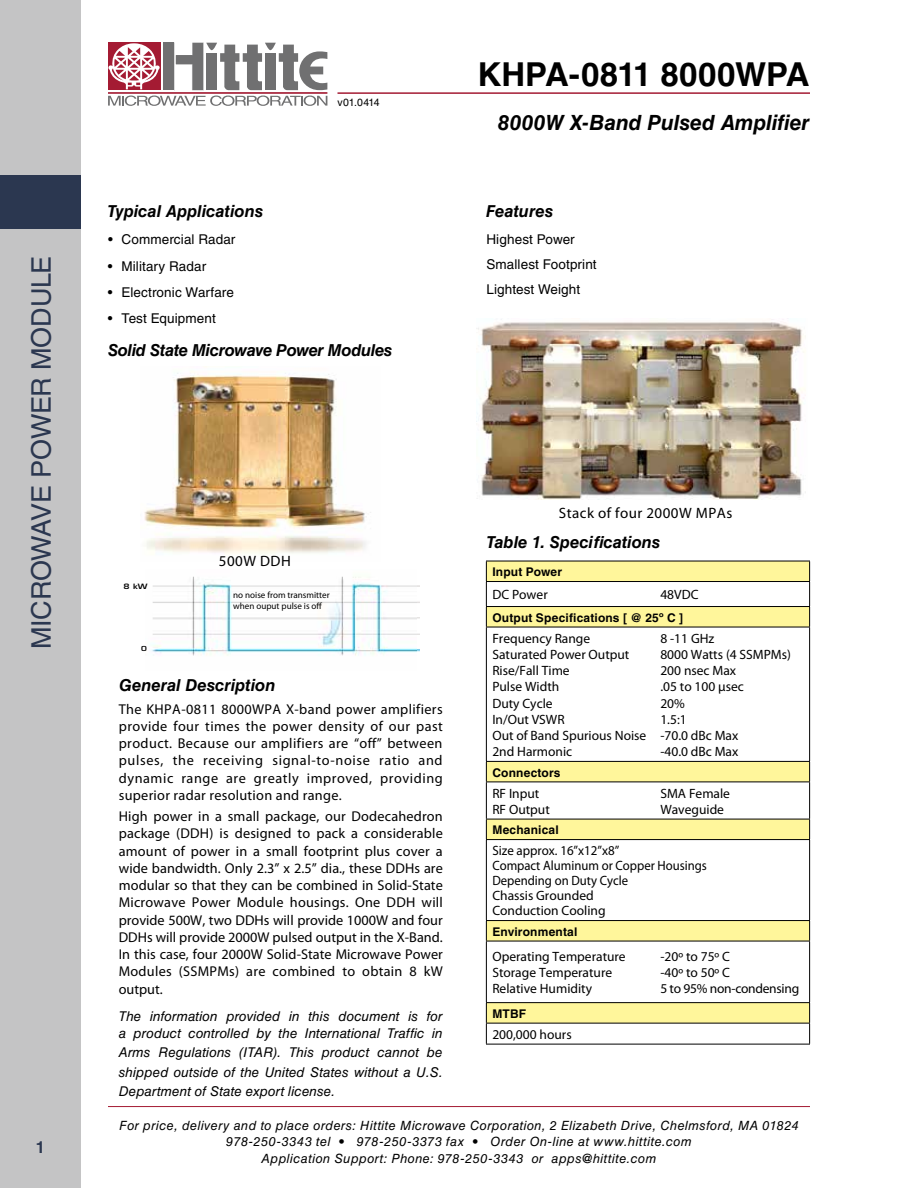
<style>
.page{position:relative;width:918px;height:1188px;background:#fff}
.page>*{position:absolute;margin:0;border:0;box-sizing:border-box;transform-origin:0 0}
.t1{font:700 33px "Helvetica LT Std";letter-spacing:-.005em;color:#000}
.t2{font:27px "Helvetica LT Std";letter-spacing:-.015em;color:#2b3750}
.t3{font:italic 700 21px "Helvetica LT Std";letter-spacing:-.005em;color:#000}
.t4{font:italic 700 16.5px "Helvetica LT Std";letter-spacing:-.005em;color:#000}
.t5{font:700 16.5px "Helvetica LT Std";color:#2b3750}
.t6{font:15px "Myriad Pro";letter-spacing:.03em;color:#000}
.t7{font:14.25px/17.2px "Myriad Pro";letter-spacing:.02em;color:#000;text-align:justify}
.t8{font:13.5px/16.2px "Myriad Pro";color:#000}
.t9{font:italic 13.5px/19.5px "Helvetica LT Std";letter-spacing:.005em;color:#000}
.t10{font:13.5px/24.8px "Helvetica LT Std";letter-spacing:.005em;color:#000}
.t11{font:13.5px/15px "Myriad Pro";color:#000;scale:.96 1}
.t12{font:13.5px "Myriad Pro";letter-spacing:-.02em;color:#000}
.t13{font:italic 12.75px/16.5px "Helvetica LT Std";letter-spacing:.035em;color:#000;text-align:center}
.t14{font:700 12px "Helvetica LT Std";letter-spacing:.015em;color:#000}
.t15{font:10.5px "Helvetica LT Std";letter-spacing:-.03em;color:#000}
.t16{font:9.15px/10.9px "Myriad Pro";color:#000}
.t17{font:600 7.2px "Eurostile";color:#000;scale:1.22 1}
.t18{font:600 6.75px "Eurostile";color:#000;scale:1.22 1}
</style>
<div class="page">
<hr style="left:108px;top:1106px;width:702px;height:1px;background:#a41b33">
<hr style="left:338px;top:92px;width:472px;height:2px;background:#a41b33">
<div style="left:163px;top:43px;width:11px;height:47px;background:#707071"></div>
<div style="left:108px;top:43px;width:52px;height:47px;background:#a41b33"></div>
<hr style="left:108px;top:92px;width:219px;height:2px;background:#a41b33">
<svg style="left:176px;top:43px;width:151px;height:47px"></svg>
<svg style="left:108px;top:96px;width:219px;height:10px"></svg>
<svg style="left:108px;top:43px;width:52px;height:46px"></svg>
<div style="left:0;top:0;width:81px;height:1188px;background:#c4c4c5"></div>
<div style="left:0;top:175px;width:81px;height:54px;background:#2b3750"></div>
<svg style="left:487px;top:562px;width:322px;height:461px"></svg>
<hr style="left:486px;top:627px;width:1px;height:134px;background:#000">
<hr style="left:809px;top:627px;width:1px;height:134px;background:#000">
<hr style="left:486px;top:782px;width:1px;height:37px;background:#000">
<hr style="left:809px;top:782px;width:1px;height:37px;background:#000">
<hr style="left:486px;top:840px;width:1px;height:80px;background:#000">
<hr style="left:809px;top:840px;width:1px;height:80px;background:#000">
<hr style="left:486px;top:920px;width:324px;height:1px;background:#000">
<svg style="left:486px;top:921px;width:1px;height:20px"></svg>
<svg style="left:809px;top:921px;width:1px;height:20px"></svg>
<hr style="left:486px;top:941px;width:324px;height:1px;background:#000">
<hr style="left:486px;top:941px;width:1px;height:61px;background:#000">
<hr style="left:809px;top:941px;width:1px;height:61px;background:#000">
<hr style="left:486px;top:1002px;width:324px;height:1px;background:#000">
<hr style="left:486px;top:561px;width:324px;height:1px;background:#000">
<hr style="left:486px;top:581px;width:324px;height:1px;background:#000">
<hr style="left:486px;top:1023px;width:324px;height:1px;background:#000">
<svg style="left:486px;top:1003px;width:1px;height:41px"></svg>
<svg style="left:809px;top:1003px;width:1px;height:41px"></svg>
<hr style="left:486px;top:1044px;width:324px;height:1px;background:#000">
<hr style="left:486px;top:606px;width:324px;height:1px;background:#000">
<svg style="left:486px;top:561px;width:1px;height:66px"></svg>
<svg style="left:809px;top:561px;width:1px;height:66px"></svg>
<hr style="left:486px;top:627px;width:324px;height:1px;background:#000">
<hr style="left:486px;top:761px;width:324px;height:1px;background:#000">
<svg style="left:486px;top:762px;width:1px;height:20px"></svg>
<svg style="left:809px;top:762px;width:1px;height:20px"></svg>
<hr style="left:486px;top:782px;width:324px;height:1px;background:#000">
<hr style="left:486px;top:819px;width:324px;height:1px;background:#000">
<svg style="left:486px;top:819px;width:1px;height:20px"></svg>
<svg style="left:809px;top:819px;width:1px;height:20px"></svg>
<hr style="left:486px;top:839px;width:324px;height:1px;background:#000">
<img style="left:477px;top:319px;width:329px;height:181px">
<img style="left:144px;top:366px;width:227px;height:188px">
<img style="left:151px;top:576px;width:268px;height:80px">
<h2 class="t2" style="left:26px;top:649px;width:395px;rotate:-90deg">Microwave Power Module</h2>
<p class="t5" style="left:36px;top:1138px;width:11px">1</p>
<p class="t4" style="left:108px;top:201px;width:157px">Typical Applications</p>
<p class="t10" style="left:108px;top:227px;width:129px">• Commercial Radar</p>
<p class="t10" style="left:108px;top:253px;width:100px">• Military Radar</p>
<p class="t10" style="left:108px;top:280px;width:127px">• Electronic Warfare</p>
<p class="t10" style="left:108px;top:306px;width:109px">• Test Equipment</p>
<p class="t15" style="left:338px;top:96px;width:44px">v01.0414</p>
<p class="t4" style="left:108px;top:340px;width:286px">Solid State Microwave Power Modules</p>
<h1 class="t1" style="left:478px;top:54px;width:334px">KHPA-0811 8000WPA</h1>
<h3 class="t3" style="left:498px;top:110px;width:313px">8000W X-Band Pulsed Amplifier</h3>
<p class="t4" style="left:486px;top:201px;width:68px">Features</p>
<p class="t10" style="left:486px;top:227px;width:112px">Highest Power<br>Smallest Footprint<br>Lightest Weight</p>
<p class="t17" style="left:124px;top:581px;width:21px">8 kW</p>
<p class="t18" style="left:141px;top:645px;width:6px">0</p>
<p class="t6" style="left:219px;top:553px;width:73px">500W DDH</p>
<p class="t16" style="left:233px;top:590px;width:98px">no noise from transmitter when ouput pulse is off</p>
<p class="t4" style="left:119px;top:675px;width:158px">General Description</p>
<p class="t7" style="left:119px;top:700px;width:326px">The KHPA-0811 8000WPA X-band power amplifiers provide four times the power density of our past product. Because our amplifiers are “off” between pulses, the receiving signal-to-noise ratio and dynamic range are greatly improved, providing superior radar resolution and range.</p>
<p class="t7" style="left:119px;top:808px;width:326px">High power in a small package, our Dodecahedron package (DDH) is designed to pack a considerable amount of power in a small footprint plus cover a wide bandwidth. Only 2.3” x 2.5” dia., these DDHs are modular so that they can be combined in Solid-State Microwave Power Module housings. One DDH will provide 500W, two DDHs will provide 1000W and four DDHs will provide 2000W pulsed output in the X-Band.<br>In this case, four 2000W Solid-State Microwave Power Modules (SSMPMs) are combined to obtain 8 kW output.</p>
<p class="t9" style="left:119px;top:1008px;width:325px;line-height:16.5px">The information provided in this document is for a product controlled by the International Traffic in</p>
<p class="t9" style="left:119px;top:1043px;width:326px;text-align:justify">Arms Regulations (ITAR). This product cannot be shipped outside of the United States without a U.S.<br>Department of State export license.</p>
<p class="t6" style="left:559px;top:505px;width:175px">Stack of four 2000W MPAs</p>
<p class="t4" style="left:486px;top:532px;width:175px">Table 1. Specifications</p>
<p class="t14" style="left:492px;top:565px;width:71px">Input Power</p>
<p class="t8" style="left:492px;top:587px;width:57px">DC Power</p>
<p class="t8" style="left:660px;top:587px;width:40px">48VDC</p>
<p class="t14" style="left:492px;top:610px;width:192px">Output Specifications [ @ 25º C ]</p>
<p class="t8" style="left:492px;top:631px;width:99px">Frequency Range</p>
<p class="t8" style="left:660px;top:631px;width:55px">8 -11 GHz</p>
<p class="t8" style="left:492px;top:647px;width:139px">Saturated Power Output</p>
<p class="t8" style="left:660px;top:647px;width:132px">8000 Watts (4 SSMPMs)</p>
<p class="t8" style="left:492px;top:663px;width:79px">Rise/Fall Time</p>
<p class="t8" style="left:660px;top:663px;width:77px">200 nsec Max</p>
<p class="t8" style="left:492px;top:679px;width:68px">Pulse Width</p>
<p class="t8" style="left:660px;top:679px;width:85px">.05 to 100 µsec</p>
<p class="t8" style="left:492px;top:695px;width:62px">Duty Cycle</p>
<p class="t8" style="left:660px;top:695px;width:26px">20%</p>
<p class="t8" style="left:492px;top:712px;width:74px">In/Out VSWR</p>
<p class="t8" style="left:492px;top:712px;width:248px;text-indent:168px">1.5:1<br>Out of Band Spurious Noise -70.0 dBc Max<br>2nd Harmonic</p>
<p class="t8" style="left:660px;top:744px;width:80px">-40.0 dBc Max</p>
<p class="t14" style="left:492px;top:765px;width:70px">Connectors</p>
<p class="t8" style="left:492px;top:785px;width:49px">RF Input</p>
<p class="t8" style="left:660px;top:785px;width:71px">SMA Female</p>
<p class="t8" style="left:492px;top:802px;width:59px">RF Output</p>
<p class="t8" style="left:660px;top:802px;width:65px">Waveguide</p>
<p class="t14" style="left:492px;top:823px;width:68px">Mechanical</p>
<p class="t11" style="left:492px;top:844px;width:225px">Size approx. 16”x12”x8”<br>Compact Aluminum or Copper Housings<br>Depending on Duty Cycle<br>Chassis Grounded<br>Conduction Cooling</p>
<p class="t14" style="left:492px;top:924px;width:87px">Environmental</p>
<p class="t8" style="left:492px;top:949px;width:135px">Operating Temperature</p>
<p class="t8" style="left:660px;top:949px;width:71px">-20º to 75º C</p>
<p class="t8" style="left:492px;top:965px;width:121px">Storage Temperature</p>
<p class="t8" style="left:660px;top:965px;width:71px">-40º to 50º C</p>
<p class="t8" style="left:492px;top:981px;width:101px">Relative Humidity</p>
<p class="t12" style="left:660px;top:982px;width:140px">5 to 95% non-condensing</p>
<p class="t14" style="left:492px;top:1006px;width:35px">MTBF</p>
<p class="t8" style="left:492px;top:1027px;width:81px">200,000 hours</p>
<p class="t13" style="left:119px;top:1117px;width:681px">For price, delivery and to place orders: Hittite Microwave Corporation, 2 Elizabeth Drive, Chelmsford, MA 01824<br>978-250-3343 tel • 978-250-3373 fax • Order On-line at www.hittite.com<br>Application Support: Phone: 978-250-3343 or apps@hittite.com</p>
</div>
